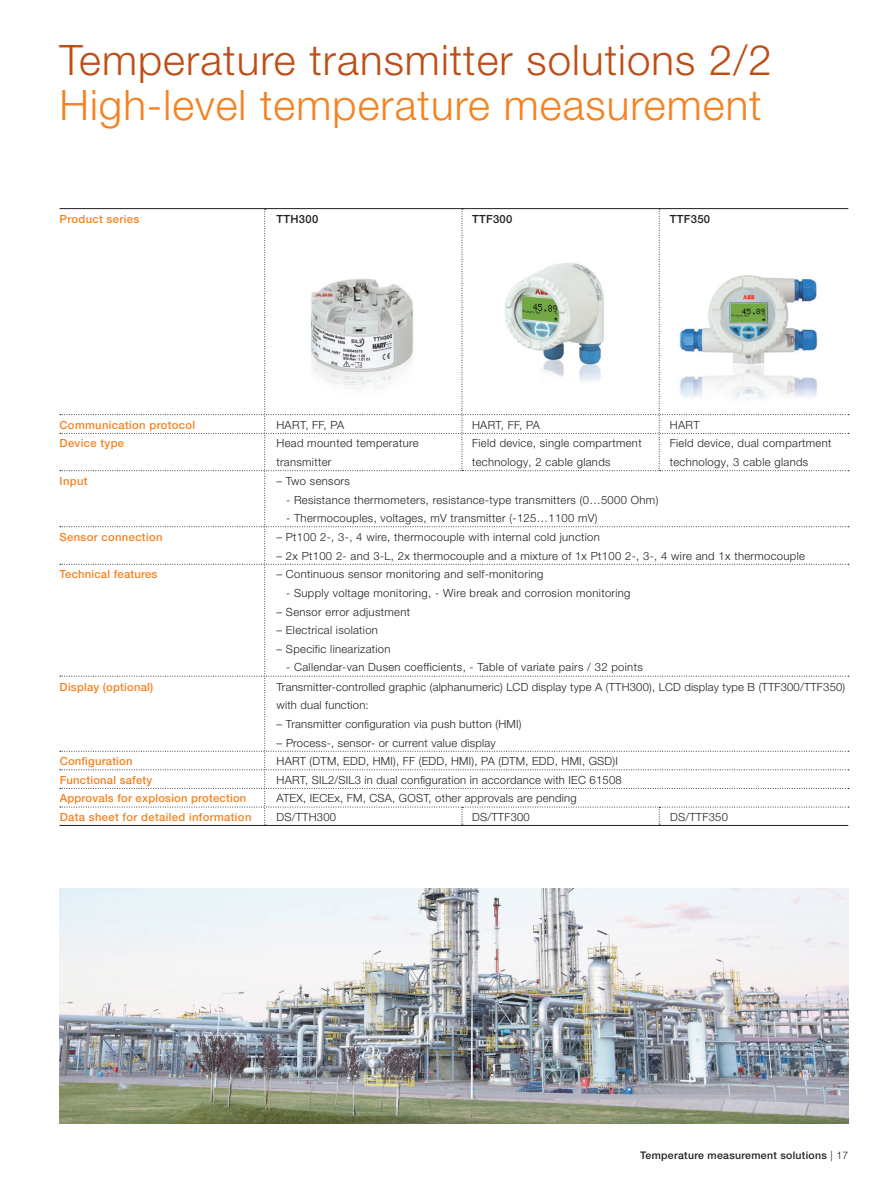
<style>
.page{position:relative;width:893px;height:1191px;background:#fff}
.page>*{position:absolute;margin:0;border:0;box-sizing:border-box;transform-origin:0 0}
.t1{font:300 42px "Helvetica Neue LT Pro";letter-spacing:.025em;color:#be4e16}
.t2{font:300 42px "Helvetica Neue LT Pro";letter-spacing:.025em;color:#f58220}
.t3{font:300 11.25px/18.6px "Helvetica Neue LT Pro";letter-spacing:.03em;color:#231f20}
.t4{font:500 11.25px "Helvetica Neue LT Pro";letter-spacing:.02em;color:#f58220}
.t5{font:500 11.25px "Helvetica Neue LT Pro";letter-spacing:.03em;color:#231f20}
.t6{font:500 10.5px "Helvetica Neue LT Pro";letter-spacing:.03em;color:#231f20}
.s1{font-weight:300}
</style>
<div class="page">
<hr style="left:60px;top:208px;width:788px;height:1px;background:#231f20">
<hr style="left:60px;top:825px;width:788px;height:1px;background:#231f20">
<svg style="left:60px;top:209px;width:789px;height:616px"></svg>
<img style="left:298px;top:269px;width:127px;height:127px">
<img style="left:482px;top:254px;width:147px;height:147px">
<img style="left:60px;top:888px;width:788px;height:235px">
<h1 class="t1" style="left:60px;top:34px;width:714px">Temperature transmitter solutions 2/2</h1>
<h1 class="t2" style="left:60px;top:79px;width:704px">High-level temperature measurement</h1>
<p class="t4" style="left:60px;top:212px;width:81px">Product series</p>
<p class="t5" style="left:276px;top:212px;width:43px">TTH300</p>
<p class="t5" style="left:472px;top:212px;width:42px">TTF300</p>
<p class="t5" style="left:670px;top:212px;width:42px">TTF350</p>
<p class="t4" style="left:60px;top:418px;width:137px">Communication protocol</p>
<p class="t3" style="left:276px;top:415px;width:69px">HART, FF, PA</p>
<p class="t3" style="left:472px;top:415px;width:69px">HART, FF, PA</p>
<p class="t3" style="left:670px;top:415px;width:31px">HART</p>
<p class="t4" style="left:60px;top:437px;width:66px">Device type</p>
<p class="t3" style="left:276px;top:434px;width:144px">Head mounted temperature</p>
<p class="t3" style="left:472px;top:434px;width:171px">Field device, single compartment</p>
<p class="t3" style="left:670px;top:434px;width:163px">Field device, dual compartment</p>
<p class="t3" style="left:276px;top:452px;width:57px">transmitter</p>
<p class="t3" style="left:472px;top:452px;width:140px">technology, 2 cable glands</p>
<p class="t3" style="left:670px;top:452px;width:140px">technology, 3 cable glands</p>
<p class="t4" style="left:60px;top:474px;width:30px">Input</p>
<p class="t3" style="left:276px;top:471px;width:75px">– Two sensors</p>
<p class="t3" style="left:286px;top:490px;width:374px">- Resistance thermometers, resistance-type transmitters (0…5000 Ohm)</p>
<p class="t3" style="left:286px;top:508px;width:313px">- Thermocouples, voltages, mV transmitter (-125…1100 mV)</p>
<p class="t4" style="left:60px;top:530px;width:104px">Sensor connection</p>
<p class="t3" style="left:276px;top:527px;width:325px">– Pt100 2-, 3-, 4 wire, thermocouple with internal cold junction</p>
<p class="t3" style="left:276px;top:546px;width:530px">– 2x Pt100 2- and 3-L, 2x thermocouple and a mixture of 1x Pt100 2-, 3-, 4 wire and 1x thermocouple</p>
<p class="t4" style="left:60px;top:567px;width:99px">Technical features</p>
<p class="t3" style="left:276px;top:565px;width:268px">– Continuous sensor monitoring and self-monitoring</p>
<p class="t3" style="left:286px;top:583px;width:346px">- Supply voltage monitoring, - Wire break and corrosion monitoring</p>
<p class="t3" style="left:276px;top:602px;width:135px">– Sensor error adjustment</p>
<p class="t3" style="left:276px;top:621px;width:103px">– Electrical isolation</p>
<p class="t3" style="left:276px;top:639px;width:116px">– Specific linearization</p>
<p class="t3" style="left:286px;top:658px;width:358px">- Callendar-van Dusen coefficients, - Table of variate pairs / 32 points</p>
<p class="t4" style="left:60px;top:680px;width:95px">Display (optional)</p>
<p class="t3" style="left:277px;top:677px;width:570px">Transmitter-controlled graphic (alphanumeric) LCD display type A (TTH300), LCD display type B (TTF300/TTF350) with dual function:</p>
<p class="t3" style="left:277px;top:714px;width:247px">– Transmitter configuration via push button (HMI)</p>
<p class="t3" style="left:277px;top:733px;width:221px">– Process-, sensor- or current value display</p>
<p class="t4" style="left:60px;top:754px;width:74px">Configuration</p>
<p class="t3" style="left:277px;top:751px;width:343px">HART (DTM, EDD, HMI), FF (EDD, HMI), PA (DTM, EDD, HMI, GSD)I</p>
<p class="t4" style="left:60px;top:773px;width:94px">Functional safety</p>
<p class="t3" style="left:277px;top:770px;width:347px">HART, SIL2/SIL3 in dual configuration in accordance with IEC 61508</p>
<p class="t4" style="left:60px;top:791px;width:188px">Approvals for explosion protection</p>
<p class="t3" style="left:277px;top:789px;width:302px">ATEX, IECEx, FM, CSA, GOST, other approvals are pending</p>
<p class="t4" style="left:60px;top:810px;width:193px">Data sheet for detailed information</p>
<p class="t3" style="left:277px;top:807px;width:61px">DS/TTH300</p>
<p class="t3" style="left:472px;top:807px;width:59px">DS/TTF300</p>
<p class="t3" style="left:670px;top:807px;width:59px">DS/TTF350</p>
<p class="t6" style="left:640px;top:1148px;width:210px">Temperature measurement solutions <span class="s1">| 17</span></p>
</div>
